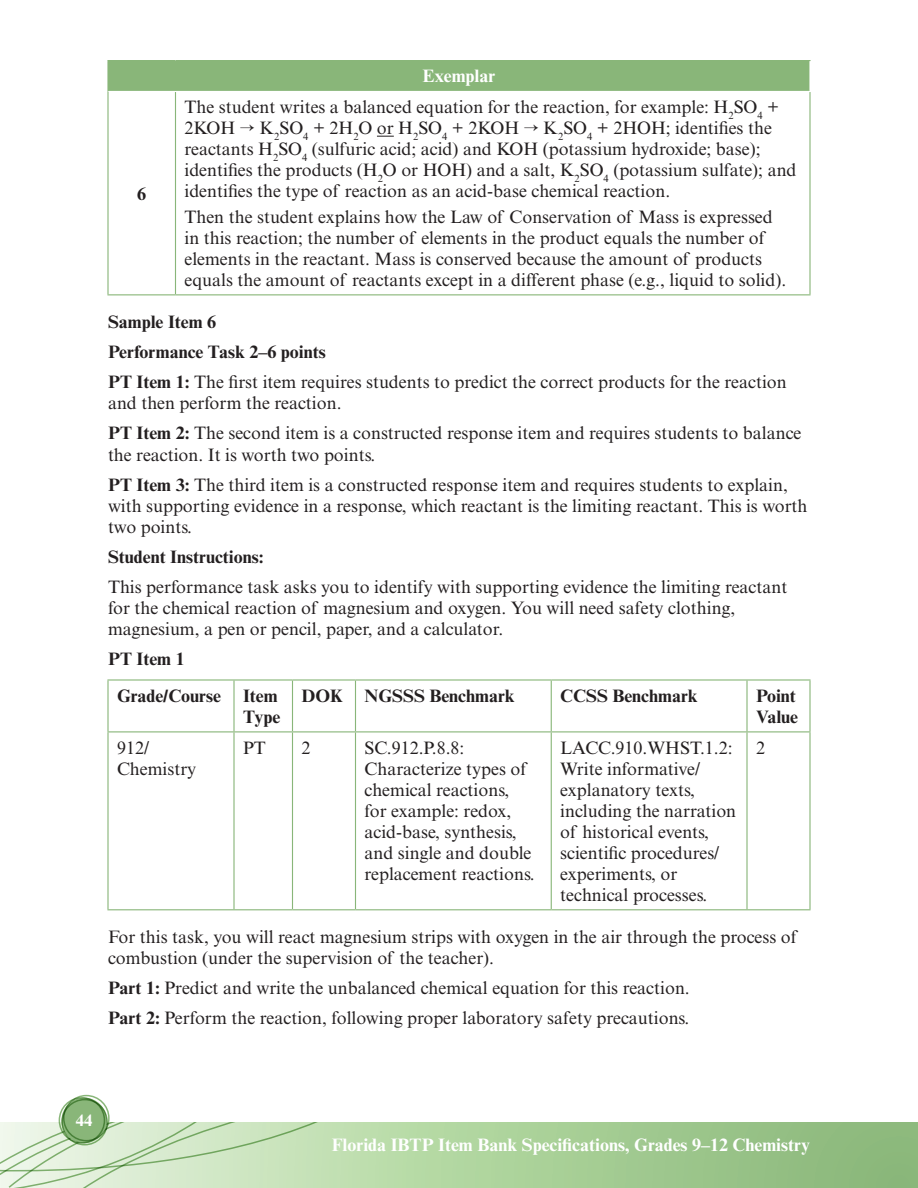
<style>
.page{position:relative;width:918px;height:1188px;background:#fff}
.page>*{position:absolute;margin:0;border:0;box-sizing:border-box;transform-origin:0 0}
.t1{font:18px/21px "Times New Roman MT Std";color:#231f20}
.t2{font:700 18px/21px "Times New Roman MT Std";color:#231f20}
.t3{font:700 18px "Times New Roman MT Std";color:#fff}
.t4{font:700 16.5px "Times New Roman MT Std";color:#fff}
.t5{font:10.5px "Times New Roman MT Std";color:#231f20}
.s1{font-weight:700}
</style>
<div class="page">
<div style="left:0;top:1122px;width:918px;height:66px;background:#91bc81"></div>
<div style="left:108px;top:61px;width:702px;height:30px;background:#89b679"></div>
<hr style="left:107px;top:91px;width:2px;height:203px;background:#89b679">
<hr style="left:107px;top:294px;width:69px;height:1px;background:#89b679">
<hr style="left:175px;top:92px;width:1px;height:202px;background:#89b679">
<hr style="left:809px;top:92px;width:2px;height:202px;background:#89b679">
<hr style="left:176px;top:294px;width:635px;height:1px;background:#89b679">
<hr style="left:107px;top:60px;width:69px;height:1px;background:#89b679">
<hr style="left:107px;top:61px;width:2px;height:30px;background:#89b679">
<hr style="left:176px;top:60px;width:635px;height:1px;background:#89b679">
<hr style="left:809px;top:61px;width:2px;height:30px;background:#fff">
<svg style="left:377px;top:136px;width:17px;height:1px"></svg>
<hr style="left:233px;top:681px;width:2px;height:50px;background:#89b679">
<hr style="left:292px;top:681px;width:1px;height:50px;background:#89b679">
<hr style="left:355px;top:681px;width:1px;height:50px;background:#89b679">
<hr style="left:551px;top:681px;width:1px;height:50px;background:#89b679">
<hr style="left:746px;top:681px;width:2px;height:50px;background:#89b679">
<hr style="left:233px;top:732px;width:2px;height:177px;background:#89b679">
<hr style="left:292px;top:732px;width:1px;height:177px;background:#89b679">
<hr style="left:355px;top:732px;width:1px;height:177px;background:#89b679">
<hr style="left:551px;top:732px;width:1px;height:177px;background:#89b679">
<hr style="left:746px;top:732px;width:2px;height:177px;background:#89b679">
<hr style="left:107px;top:679px;width:127px;height:2px;background:#89b679">
<hr style="left:107px;top:681px;width:2px;height:50px;background:#89b679">
<hr style="left:234px;top:679px;width:58px;height:2px;background:#89b679">
<hr style="left:292px;top:679px;width:64px;height:2px;background:#89b679">
<hr style="left:356px;top:679px;width:195px;height:2px;background:#89b679">
<hr style="left:551px;top:679px;width:196px;height:2px;background:#89b679">
<hr style="left:747px;top:679px;width:64px;height:2px;background:#89b679">
<hr style="left:809px;top:681px;width:2px;height:50px;background:#89b679">
<hr style="left:107px;top:731px;width:127px;height:1px;background:#89b679">
<hr style="left:107px;top:732px;width:2px;height:177px;background:#89b679">
<hr style="left:234px;top:731px;width:58px;height:1px;background:#89b679">
<hr style="left:292px;top:731px;width:64px;height:1px;background:#89b679">
<hr style="left:356px;top:731px;width:195px;height:1px;background:#89b679">
<hr style="left:551px;top:731px;width:196px;height:1px;background:#89b679">
<hr style="left:747px;top:731px;width:64px;height:1px;background:#89b679">
<hr style="left:809px;top:732px;width:2px;height:177px;background:#89b679">
<hr style="left:107px;top:909px;width:127px;height:1px;background:#89b679">
<hr style="left:234px;top:909px;width:58px;height:1px;background:#89b679">
<hr style="left:292px;top:909px;width:64px;height:1px;background:#89b679">
<hr style="left:356px;top:909px;width:195px;height:1px;background:#89b679">
<hr style="left:551px;top:909px;width:196px;height:1px;background:#89b679">
<hr style="left:747px;top:909px;width:64px;height:1px;background:#89b679">
<div style="left:624px;top:1122px;width:77px;height:66px;background:#9ec78e"></div>
<svg style="left:0;top:1122px;width:624px;height:66px;background:#c1deb4"></svg>
<div style="left:61px;top:1098px;width:46px;height:45px;background:#89b679;border-radius:50%"></div>
<div style="left:63px;top:1095px;width:47px;height:46px;border:2px solid #89b679;border-radius:50%"></div>
<div style="left:59px;top:1097px;width:46px;height:47px;border:2px solid #89b679;border-radius:50%"></div>
<div style="left:61px;top:1099px;width:47px;height:46px;border:2px solid #89b679;border-radius:50%"></div>
<p class="t3" style="left:423px;top:65px;width:74px">Exemplar</p>
<p class="t1" style="left:185px;top:97px;width:596px">The student writes a balanced equation for the reaction, for example: H SO +</p>
<p class="t5" style="left:728px;top:110px;width:7px">2</p>
<p class="t5" style="left:757px;top:110px;width:7px">4</p>
<p class="t1" style="left:184px;top:118px;width:589px">2KOH → K SO + 2H O or H SO + 2KOH → K SO + 2HOH; identifies the</p>
<p class="t5" style="left:274px;top:131px;width:7px">2</p>
<p class="t5" style="left:303px;top:131px;width:7px">4</p>
<p class="t5" style="left:353px;top:131px;width:7px">2</p>
<p class="t5" style="left:413px;top:131px;width:7px">2</p>
<p class="t5" style="left:442px;top:131px;width:7px">4</p>
<p class="t5" style="left:558px;top:131px;width:7px">2</p>
<p class="t5" style="left:587px;top:131px;width:7px">4</p>
<p class="t1" style="left:185px;top:139px;width:578px">reactants H SO (sulfuric acid; acid) and KOH (potassium hydroxide; base);</p>
<p class="t5" style="left:273px;top:152px;width:7px">2</p>
<p class="t5" style="left:302px;top:152px;width:7px">4</p>
<p class="t1" style="left:184px;top:160px;width:614px">identifies the products (H O or HOH) and a salt, K SO (potassium sulfate); and</p>
<p class="t5" style="left:378px;top:173px;width:7px">2</p>
<p class="t5" style="left:575px;top:173px;width:7px">2</p>
<p class="t5" style="left:604px;top:173px;width:7px">4</p>
<p class="t1" style="left:185px;top:179px;width:590px;line-height:25.5px">identifies the type of reaction as an acid-base chemical reaction.<br>Then the student explains how the Law of Conservation of Mass is expressed</p>
<p class="t1" style="left:185px;top:227px;width:603px">in this reaction; the number of elements in the product equals the number of elements in the reactant. Mass is conserved because the amount of products equals the amount of reactants except in a different phase (e.g., liquid to solid).</p>
<h2 class="t2" style="left:108px;top:312px;width:110px">Sample Item 6</h2>
<h3 class="t2" style="left:108px;top:342px;width:219px">Performance Task 2–6 points</h3>
<p class="t1" style="left:108px;top:372px;width:680px"><span class="s1">PT Item 1:</span> The first item requires students to predict the correct products for the reaction and then perform the reaction.</p>
<p class="t1" style="left:108px;top:423px;width:695px"><span class="s1">PT Item 2:</span> The second item is a constructed response item and requires students to balance the reaction. It is worth two points.</p>
<p class="t1" style="left:108px;top:474px;width:701px"><span class="s1">PT Item 3:</span> The third item is a constructed response item and requires students to explain, with supporting evidence in a response, which reactant is the limiting reactant. This is worth two points.</p>
<h3 class="t2" style="left:108px;top:546px;width:157px">Student Instructions:</h3>
<p class="t1" style="left:108px;top:576px;width:681px">This performance task asks you to identify with supporting evidence the limiting reactant for the chemical reaction of magnesium and oxygen. You will need safety clothing, magnesium, a pen or pencil, paper, and a calculator.</p>
<h3 class="t2" style="left:108px;top:648px;width:78px">PT Item 1</h3>
<p class="t2" style="left:117px;top:685px;width:106px">Grade/Course</p>
<p class="t2" style="left:243px;top:685px;width:39px">Item<br>Type</p>
<p class="t2" style="left:302px;top:685px;width:43px">DOK</p>
<p class="t2" style="left:365px;top:685px;width:152px">NGSSS Benchmark</p>
<p class="t2" style="left:560px;top:685px;width:139px">CCSS Benchmark</p>
<p class="t2" style="left:756px;top:685px;width:44px">Point<br>Value</p>
<p class="t1" style="left:117px;top:737px;width:81px">912/<br>Chemistry</p>
<p class="t1" style="left:243px;top:737px;width:24px">PT</p>
<p class="t1" style="left:302px;top:737px;width:10px">2</p>
<p class="t1" style="left:365px;top:737px;width:172px">SC.912.P.8.8:<br>Characterize types of chemical reactions, for example: redox, acid-base, synthesis, and single and double replacement reactions.</p>
<p class="t1" style="left:560px;top:737px;width:177px">LACC.910.WHST.1.2:<br>Write informative/ explanatory texts, including the narration of historical events, scientific procedures/ experiments, or technical processes.</p>
<p class="t1" style="left:756px;top:737px;width:10px">2</p>
<p class="t1" style="left:108px;top:927px;width:690px">For this task, you will react magnesium strips with oxygen in the air through the process of combustion (under the supervision of the teacher).</p>
<p class="t1" style="left:108px;top:978px;width:583px"><span class="s1">Part 1:</span> Predict and write the unbalanced chemical equation for this reaction.</p>
<p class="t1" style="left:108px;top:1008px;width:583px"><span class="s1">Part 2:</span> Perform the reaction, following proper laboratory safety precautions.</p>
<p class="t2" style="left:137px;top:183px;width:10px">6</p>
<p class="t4" style="left:76px;top:1111px;width:18px">44</p>
<p class="t3" style="left:332px;top:1134px;width:480px">Florida IBTP Item Bank Specifications, Grades 9–12 Chemistry</p>
</div>
